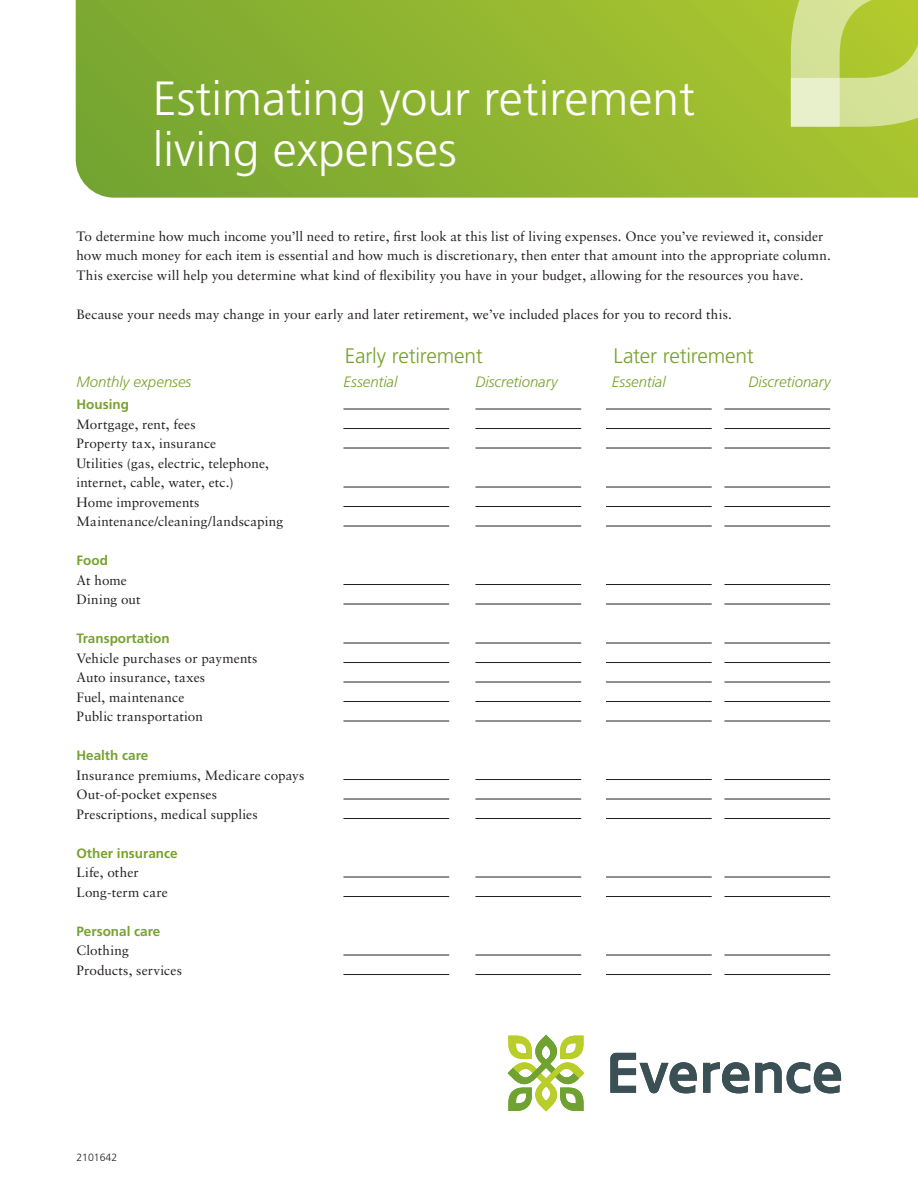
<style>
.page{position:relative;width:918px;height:1188px;background:#fff}
.page>*{position:absolute;margin:0;border:0;box-sizing:border-box;transform-origin:0 0}
.t1{font:300 48px/51px "Frutiger LT Std";color:#fff}
.t2{font:300 21px "Frutiger LT Std";letter-spacing:-.01em;color:#78a22d}
.t3{font:italic 300 15px "Frutiger LT Std";letter-spacing:-.005em;color:#78a22d}
.t4{font:13.5px/19.5px "Sabon LT Std";letter-spacing:.01em;color:#231f20}
.t5{font:700 13.5px "Frutiger LT Std";color:#78a22d}
.t6{font:300 10.5px "Frutiger LT Std";color:#231f20}
</style>
<div class="page">
<svg style="left:76px;top:0;width:842px;height:198px;background:#8eb431"></svg>
<svg style="left:791px;top:0;width:127px;height:127px;background:#cada7a"></svg>
<hr style="left:343px;top:409px;width:106px;height:1px;background:#231f20">
<hr style="left:475px;top:409px;width:106px;height:1px;background:#231f20">
<hr style="left:606px;top:409px;width:106px;height:1px;background:#231f20">
<hr style="left:724px;top:409px;width:106px;height:1px;background:#231f20">
<hr style="left:343px;top:428px;width:106px;height:1px;background:#231f20">
<hr style="left:475px;top:428px;width:106px;height:1px;background:#231f20">
<hr style="left:606px;top:428px;width:106px;height:1px;background:#231f20">
<hr style="left:724px;top:428px;width:106px;height:1px;background:#231f20">
<hr style="left:343px;top:448px;width:106px;height:1px;background:#231f20">
<hr style="left:475px;top:448px;width:106px;height:1px;background:#231f20">
<hr style="left:606px;top:448px;width:106px;height:1px;background:#231f20">
<hr style="left:724px;top:448px;width:106px;height:1px;background:#231f20">
<hr style="left:343px;top:487px;width:106px;height:1px;background:#231f20">
<hr style="left:475px;top:487px;width:106px;height:1px;background:#231f20">
<hr style="left:606px;top:487px;width:106px;height:1px;background:#231f20">
<hr style="left:724px;top:487px;width:106px;height:1px;background:#231f20">
<hr style="left:343px;top:506px;width:106px;height:1px;background:#231f20">
<hr style="left:475px;top:506px;width:106px;height:1px;background:#231f20">
<hr style="left:606px;top:506px;width:106px;height:1px;background:#231f20">
<hr style="left:724px;top:506px;width:106px;height:1px;background:#231f20">
<hr style="left:343px;top:526px;width:106px;height:1px;background:#231f20">
<hr style="left:475px;top:526px;width:106px;height:1px;background:#231f20">
<hr style="left:606px;top:526px;width:106px;height:1px;background:#231f20">
<hr style="left:724px;top:526px;width:106px;height:1px;background:#231f20">
<hr style="left:343px;top:584px;width:106px;height:1px;background:#231f20">
<hr style="left:475px;top:584px;width:106px;height:1px;background:#231f20">
<hr style="left:606px;top:584px;width:106px;height:1px;background:#231f20">
<hr style="left:724px;top:584px;width:106px;height:1px;background:#231f20">
<hr style="left:343px;top:604px;width:106px;height:1px;background:#231f20">
<hr style="left:475px;top:604px;width:106px;height:1px;background:#231f20">
<hr style="left:606px;top:604px;width:106px;height:1px;background:#231f20">
<hr style="left:724px;top:604px;width:106px;height:1px;background:#231f20">
<hr style="left:343px;top:643px;width:106px;height:1px;background:#231f20">
<hr style="left:475px;top:643px;width:106px;height:1px;background:#231f20">
<hr style="left:606px;top:643px;width:106px;height:1px;background:#231f20">
<hr style="left:724px;top:643px;width:106px;height:1px;background:#231f20">
<hr style="left:343px;top:662px;width:106px;height:1px;background:#231f20">
<hr style="left:475px;top:662px;width:106px;height:1px;background:#231f20">
<hr style="left:606px;top:662px;width:106px;height:1px;background:#231f20">
<hr style="left:724px;top:662px;width:106px;height:1px;background:#231f20">
<hr style="left:343px;top:682px;width:106px;height:1px;background:#231f20">
<hr style="left:475px;top:682px;width:106px;height:1px;background:#231f20">
<hr style="left:606px;top:682px;width:106px;height:1px;background:#231f20">
<hr style="left:724px;top:682px;width:106px;height:1px;background:#231f20">
<hr style="left:343px;top:701px;width:106px;height:1px;background:#231f20">
<hr style="left:475px;top:701px;width:106px;height:1px;background:#231f20">
<hr style="left:606px;top:701px;width:106px;height:1px;background:#231f20">
<hr style="left:724px;top:701px;width:106px;height:1px;background:#231f20">
<hr style="left:343px;top:721px;width:106px;height:1px;background:#231f20">
<hr style="left:475px;top:721px;width:106px;height:1px;background:#231f20">
<hr style="left:606px;top:721px;width:106px;height:1px;background:#231f20">
<hr style="left:724px;top:721px;width:106px;height:1px;background:#231f20">
<hr style="left:343px;top:779px;width:106px;height:1px;background:#231f20">
<hr style="left:475px;top:779px;width:106px;height:1px;background:#231f20">
<hr style="left:606px;top:779px;width:106px;height:1px;background:#231f20">
<hr style="left:724px;top:779px;width:106px;height:1px;background:#231f20">
<hr style="left:343px;top:799px;width:106px;height:1px;background:#231f20">
<hr style="left:475px;top:799px;width:106px;height:1px;background:#231f20">
<hr style="left:606px;top:799px;width:106px;height:1px;background:#231f20">
<hr style="left:724px;top:799px;width:106px;height:1px;background:#231f20">
<hr style="left:343px;top:818px;width:106px;height:1px;background:#231f20">
<hr style="left:475px;top:818px;width:106px;height:1px;background:#231f20">
<hr style="left:606px;top:818px;width:106px;height:1px;background:#231f20">
<hr style="left:724px;top:818px;width:106px;height:1px;background:#231f20">
<hr style="left:343px;top:877px;width:106px;height:1px;background:#231f20">
<hr style="left:475px;top:877px;width:106px;height:1px;background:#231f20">
<hr style="left:606px;top:877px;width:106px;height:1px;background:#231f20">
<hr style="left:724px;top:877px;width:106px;height:1px;background:#231f20">
<hr style="left:343px;top:896px;width:106px;height:1px;background:#231f20">
<hr style="left:475px;top:896px;width:106px;height:1px;background:#231f20">
<hr style="left:606px;top:896px;width:106px;height:1px;background:#231f20">
<hr style="left:724px;top:896px;width:106px;height:1px;background:#231f20">
<hr style="left:343px;top:955px;width:106px;height:1px;background:#231f20">
<hr style="left:475px;top:955px;width:106px;height:1px;background:#231f20">
<hr style="left:606px;top:955px;width:106px;height:1px;background:#231f20">
<hr style="left:724px;top:955px;width:106px;height:1px;background:#231f20">
<hr style="left:343px;top:974px;width:106px;height:1px;background:#231f20">
<hr style="left:475px;top:974px;width:106px;height:1px;background:#231f20">
<hr style="left:606px;top:974px;width:106px;height:1px;background:#231f20">
<hr style="left:724px;top:974px;width:106px;height:1px;background:#231f20">
<svg style="left:703px;top:1062px;width:46px;height:31px"></svg>
<svg style="left:755px;top:1062px;width:86px;height:31px"></svg>
<svg style="left:610px;top:1053px;width:87px;height:40px"></svg>
<svg style="left:508px;top:1035px;width:76px;height:76px"></svg>
<h1 class="t1" style="left:153px;top:74px;width:544px">Estimating your retirement living expenses</h1>
<p class="t4" style="left:77px;top:226px;width:756px">To determine how much income you’ll need to retire, first look at this list of living expenses. Once you’ve reviewed it, consider how much money for each item is essential and how much is discretionary, then enter that amount into the appropriate column.<br>This exercise will help you determine what kind of flexibility you have in your budget, allowing for the resources you have.</p>
<p class="t4" style="left:77px;top:304px;width:657px">Because your needs may change in your early and later retirement, we’ve included places for you to record this.</p>
<h2 class="t2" style="left:345px;top:344px;width:139px">Early retirement</h2>
<h2 class="t2" style="left:613px;top:344px;width:142px">Later retirement</h2>
<p class="t3" style="left:76px;top:373px;width:116px">Monthly expenses</p>
<p class="t3" style="left:343px;top:373px;width:55px">Essential</p>
<p class="t3" style="left:475px;top:373px;width:84px">Discretionary</p>
<p class="t3" style="left:612px;top:373px;width:55px">Essential</p>
<p class="t3" style="left:748px;top:373px;width:84px">Discretionary</p>
<p class="t5" style="left:76px;top:397px;width:54px">Housing</p>
<p class="t4" style="left:76px;top:414px;width:208px">Mortgage, rent, fees<br>Property tax, insurance<br>Utilities (gas, electric, telephone, internet, cable, water, etc.)<br>Home improvements<br>Maintenance/cleaning/landscaping</p>
<p class="t5" style="left:76px;top:553px;width:33px">Food</p>
<p class="t4" style="left:76px;top:570px;width:66px">At home<br>Dining out</p>
<p class="t5" style="left:76px;top:631px;width:95px">Transportation</p>
<p class="t4" style="left:76px;top:648px;width:183px">Vehicle purchases or payments<br>Auto insurance, taxes<br>Fuel, maintenance<br>Public transportation</p>
<p class="t5" style="left:76px;top:748px;width:73px">Health care</p>
<p class="t4" style="left:76px;top:765px;width:230px">Insurance premiums, Medicare copays<br>Out-of-pocket expenses<br>Prescriptions, medical supplies</p>
<p class="t5" style="left:76px;top:845px;width:103px">Other insurance</p>
<p class="t4" style="left:76px;top:863px;width:93px">Life, other<br>Long-term care</p>
<p class="t5" style="left:76px;top:923px;width:85px">Personal care</p>
<p class="t4" style="left:76px;top:941px;width:107px">Clothing<br>Products, services</p>
<p class="t6" style="left:76px;top:1151px;width:42px">2101642</p>
</div>
